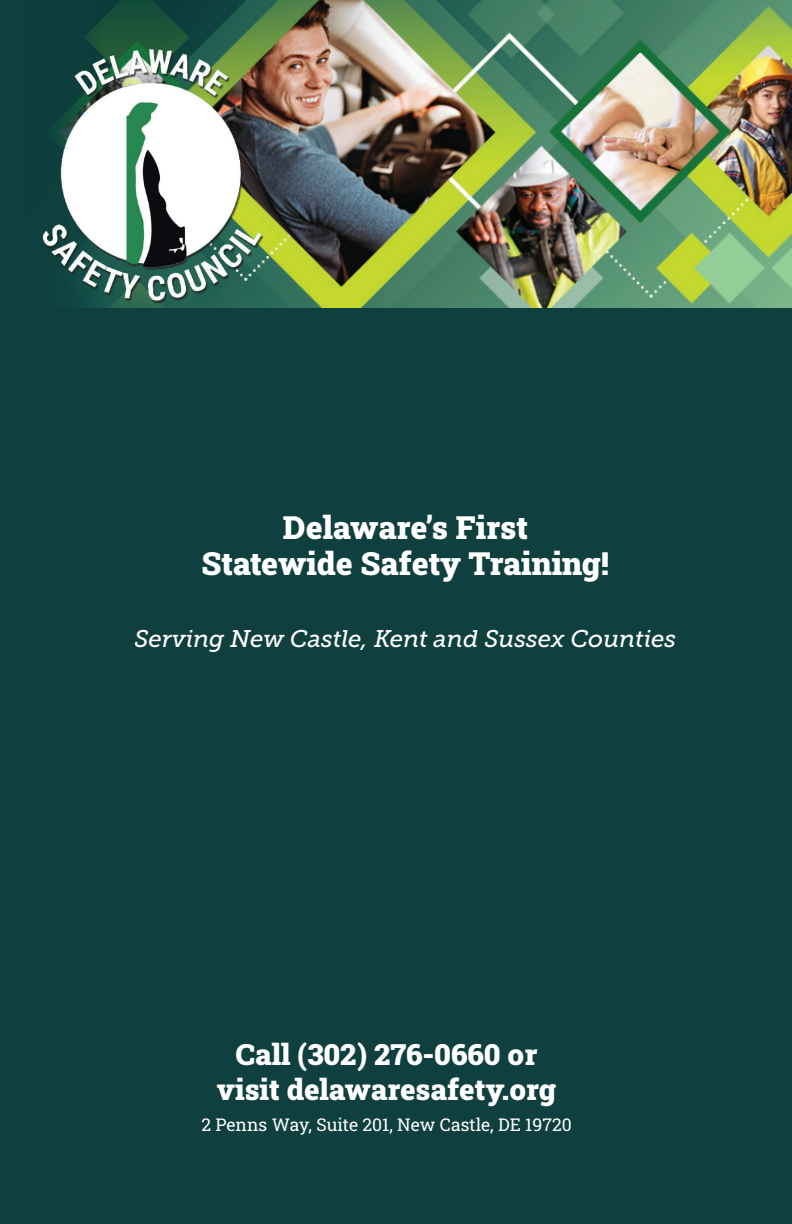
<style>
.page{position:relative;width:792px;height:1224px;background:#0f403f}
.page>*{position:absolute;margin:0;border:0;box-sizing:border-box;transform-origin:0 0}
.t1{font:31.8px/36px "Roboto Slab";color:#fff;text-align:center}
.t2{font:29.2px/35.2px "Roboto Slab";color:#fff;text-align:center}
.t3{font:italic 24px "Museo Slab 500";color:#fff}
.t4{font:17.6px "Roboto Slab";color:#fff}
</style>
<div class="page">
<img style="left:87px;top:0;width:705px;height:307px">
<img style="left:42px;top:36px;width:243px;height:272px">
<p class="t1" style="left:202px;top:509px;width:409px">Delaware’s First<br>Statewide Safety Training!</p>
<p class="t3" style="left:134px;top:626px;width:543px">Serving New Castle, Kent and Sussex Counties</p>
<p class="t2" style="left:217px;top:1036px;width:341px">Call (302) 276-0660 or visit delawaresafety.org</p>
<p class="t4" style="left:201px;top:1112px;width:372px">2 Penns Way, Suite 201, New Castle, DE 19720</p>
</div>
